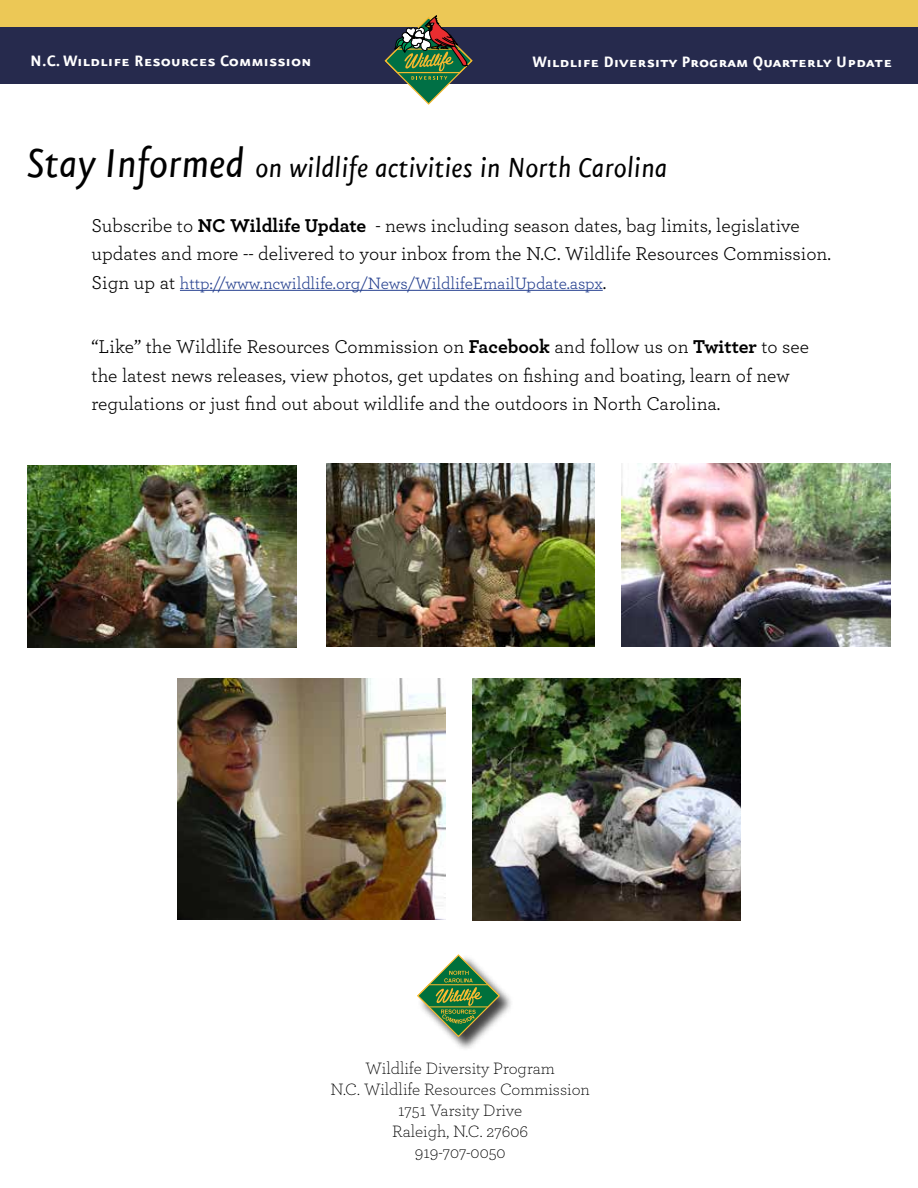
<style>
.page{position:relative;width:918px;height:1188px;background:#fff}
.page>*{position:absolute;margin:0;border:0;box-sizing:border-box;transform-origin:0 0}
.t1{font:italic 33px "Eureka Sans";color:#000}
.t2{font:19.5px/28.5px "Archer";color:#000}
.t3{font:18px "Eureka Sans Bold Caps";color:#fff}
.t4{font:300 17.25px/21px "Archer";color:#000;text-align:center}
.t5{font:17.25px "Archer";letter-spacing:-.005em;color:#25408f}
.s1{font-size:48px}
.s2{font-weight:700}
.s3{font-size:19.5px;color:#000}
</style>
<div class="page">
<div style="left:417px;top:954px;width:98px;height:98px;background:#000;opacity:.75"></div>
<svg style="left:417px;top:954px;width:84px;height:84px"></svg>
<hr style="left:180px;top:290px;width:423px;height:1px;background:#25408f">
<img style="left:28px;top:465px;width:268px;height:183px">
<img style="left:326px;top:464px;width:269px;height:182px">
<img style="left:622px;top:464px;width:268px;height:183px">
<img style="left:177px;top:678px;width:269px;height:242px">
<img style="left:472px;top:678px;width:269px;height:243px">
<div style="left:0;top:27px;width:918px;height:57px;background:#262a4d"></div>
<div style="left:0;top:0;width:918px;height:27px;background:#ecc856"></div>
<svg style="left:385px;top:16px;width:88px;height:89px"></svg>
<p class="t3" style="left:30px;top:52px;width:283px">N.C. Wildlife Resources Commission</p>
<p class="t3" style="left:533px;top:52px;width:361px">Wildlife Diversity Program Quarterly Update</p>
<h1 class="t1" style="left:27px;top:151px;width:642px"><span class="s1">Stay Informed</span> on wildlife activities in North Carolina</h1>
<p class="t2" style="left:92px;top:210px;width:741px">Subscribe to <span class="s2">NC Wildlife Update</span> - news including season dates, bag limits, legislative updates and more -- delivered to your inbox from the N.C. Wildlife Resources Commission.</p>
<p class="t5" style="left:92px;top:271px;width:516px"><span class="s3">Sign up at</span> http://www.ncwildlife.org/News/WildlifeEmailUpdate.aspx<span class="s3">.</span></p>
<p class="t2" style="left:92px;top:331px;width:719px">“Like” the Wildlife Resources Commission on <span class="s2">Facebook</span> and follow us on <span class="s2">Twitter</span> to see the latest news releases, view photos, get updates on fishing and boating, learn of new regulations or just find out about wildlife and the outdoors in North Carolina.</p>
<p class="t4" style="left:330px;top:1057px;width:261px">Wildlife Diversity Program<br>N.C. Wildlife Resources Commission<br>1751 Varsity Drive<br>Raleigh, N.C. 27606<br>919-707-0050</p>
</div>
